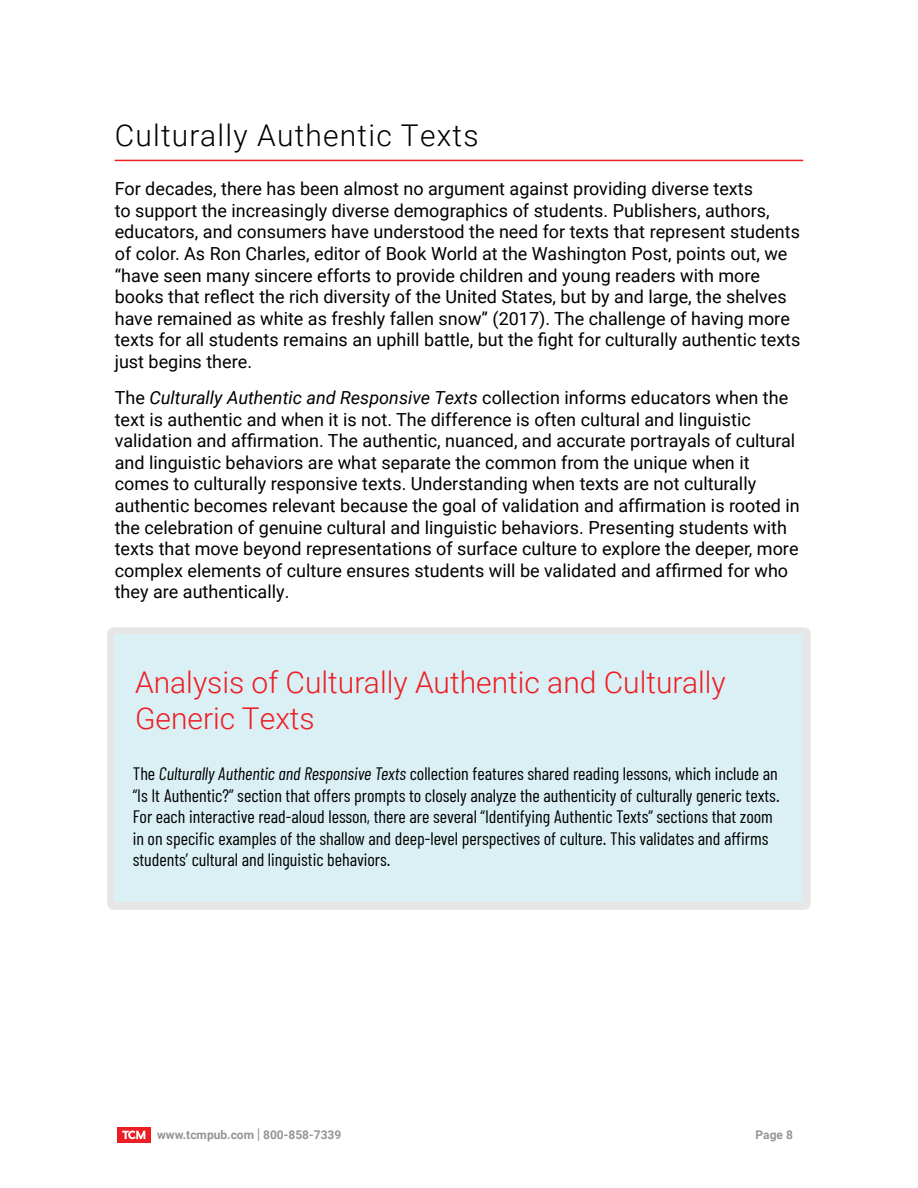
<style>
.page{position:relative;width:918px;height:1188px;background:#fff}
.page>*{position:absolute;margin:0;border:0;box-sizing:border-box;transform-origin:0 0}
.t1{font:300 30px/36px "Roboto";color:#ed1d24}
.t2{font:300 30px "Roboto";letter-spacing:.04em;color:#000}
.t3{font:18px/21.6px "Roboto";color:#000}
.t4{font:18px/21.6px "Barlow Condensed";color:#000}
.t5{font:700 12px "Roboto";color:#939598}
.s1{font-style:italic}
.s2{font-size:15px}
</style>
<div class="page">
<div style="left:117px;top:1127px;width:34px;height:16px;background:#ed1d24"></div>
<svg style="left:122px;top:1131px;width:23px;height:8px"></svg>
<hr style="left:115px;top:160px;width:688px;height:1px;background:#ed1d24">
<div style="left:107px;top:627px;width:704px;height:282px;background:#e6e6e6"></div>
<div style="left:115px;top:634px;width:688px;height:268px;background:#daf0f4"></div>
<h1 class="t2" style="left:115px;top:115px;width:365px">Culturally Authentic Texts</h1>
<p class="t3" style="left:115px;top:177px;width:687px">For decades, there has been almost no argument against providing diverse texts<br>to support the increasingly diverse demographics of students. Publishers, authors, educators, and consumers have understood the need for texts that represent students of color. As Ron Charles, editor of Book World at the Washington Post, points out, we “have seen many sincere efforts to provide children and young readers with more books that reflect the rich diversity of the United States, but by and large, the shelves have remained as white as freshly fallen snow” (2017). The challenge of having more texts for all students remains an uphill battle, but the fight for culturally authentic texts just begins there.</p>
<p class="t3" style="left:115px;top:386px;width:687px">The <span class="s1">Culturally Authentic and Responsive Texts</span> collection informs educators when the text is authentic and when it is not. The difference is often cultural and linguistic validation and affirmation. The authentic, nuanced, and accurate portrayals of cultural and linguistic behaviors are what separate the common from the unique when it comes to culturally responsive texts. Understanding when texts are not culturally authentic becomes relevant because the goal of validation and affirmation is rooted in the celebration of genuine cultural and linguistic behaviors. Presenting students with texts that move beyond representations of surface culture to explore the deeper, more complex elements of culture ensures students will be validated and affirmed for who they are authentically.</p>
<h1 class="t1" style="left:135px;top:664px;width:592px">Analysis of Culturally Authentic and Culturally<br>Generic Texts</h1>
<p class="t4" style="left:133px;top:762px;width:649px">The <span class="s1">Culturally Authentic and Responsive Texts</span> collection features shared reading lessons, which include an “Is It Authentic?” section that offers prompts to closely analyze the authenticity of culturally generic texts.<br>For each interactive read-aloud lesson, there are several “Identifying Authentic Texts” sections that zoom in on specific examples of the shallow and deep-level perspectives of culture. This validates and affirms students’ cultural and linguistic behaviors.</p>
<p class="t5" style="left:157px;top:1126px;width:186px">www.tcmpub.com <span class="s2">|</span> 800-858-7339</p>
<p class="t5" style="left:756px;top:1126px;width:39px">Page 8</p>
</div>
